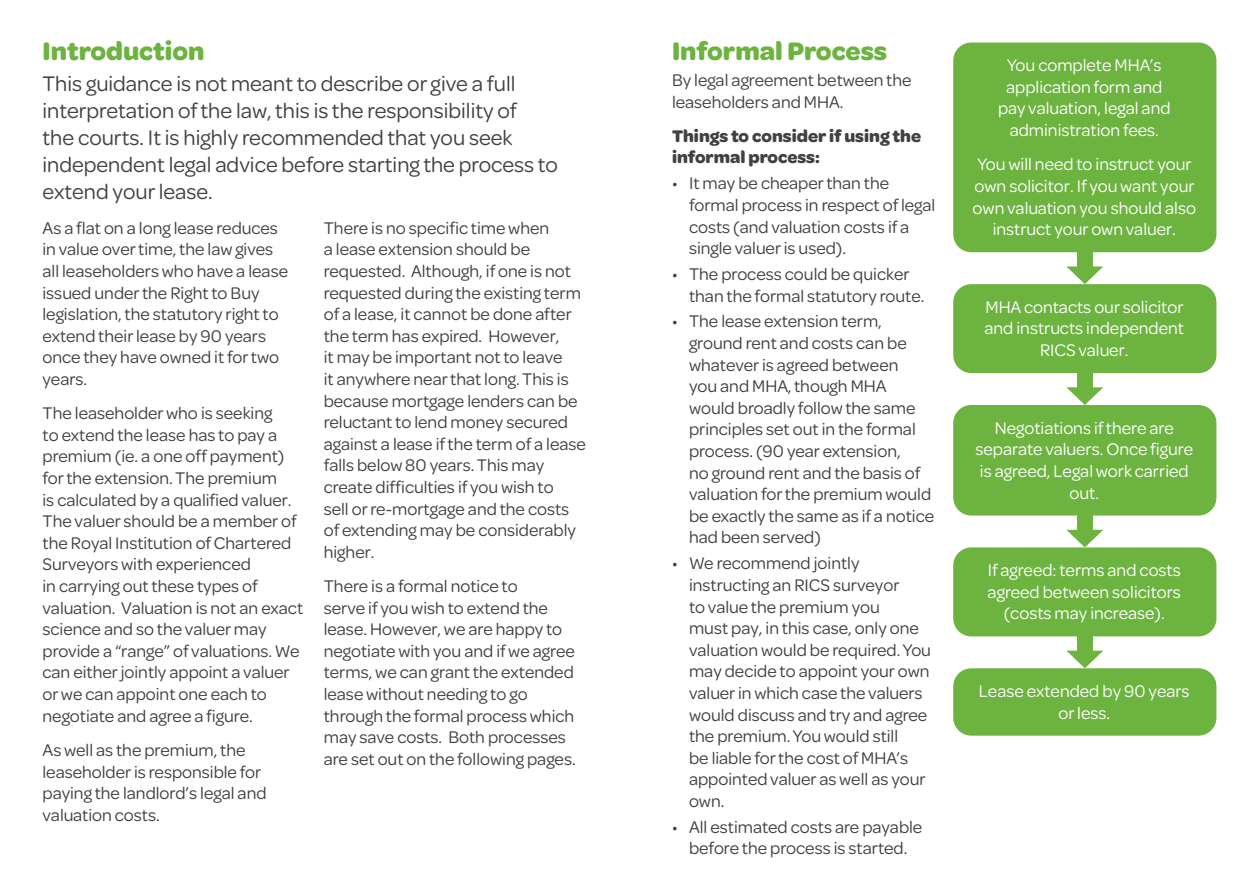
<style>
.page{position:relative;width:1259px;height:893px;background:#fff}
.page>*{position:absolute;margin:0;border:0;box-sizing:border-box;transform-origin:0 0}
.t1{font:700 27px "Omnes";color:#6cb33f}
.t2{font:22.5px/27px "Omnes";color:#414042}
.t3{font:18px/21.6px "Omnes";color:#414042}
.t4{font:18px/21.6px "Omnes";color:#fff;text-align:center}
.t5{font:700 18px/21.6px "Omnes";color:#414042}
</style>
<div class="page">
<div style="left:953px;top:43px;width:263px;height:209px;background:#6cb33f;border-radius:18px"></div>
<div style="left:953px;top:284px;width:263px;height:89px;background:#6cb33f;border-radius:18px"></div>
<div style="left:953px;top:405px;width:263px;height:111px;background:#6cb33f;border-radius:18px"></div>
<div style="left:953px;top:547px;width:263px;height:89px;background:#6cb33f;border-radius:18px"></div>
<div style="left:953px;top:668px;width:263px;height:68px;background:#6cb33f;border-radius:18px"></div>
<div style="left:1077px;top:252px;width:15px;height:18px;background:#6cb33f"></div>
<svg style="left:1066px;top:266px;width:37px;height:18px"></svg>
<div style="left:1077px;top:373px;width:15px;height:18px;background:#6cb33f"></div>
<svg style="left:1066px;top:387px;width:37px;height:18px"></svg>
<div style="left:1077px;top:516px;width:15px;height:17px;background:#6cb33f"></div>
<svg style="left:1066px;top:530px;width:37px;height:17px"></svg>
<div style="left:1077px;top:636px;width:15px;height:18px;background:#6cb33f"></div>
<svg style="left:1067px;top:651px;width:36px;height:17px"></svg>
<p class="t1" style="left:43px;top:32px;width:163px">Introduction</p>
<p class="t2" style="left:43px;top:69px;width:517px">This guidance is not meant to describe or give a full interpretation of the law, this is the responsibility of<br>the courts. It is highly recommended that you seek independent legal advice before starting the process to extend your lease.</p>
<p class="t3" style="left:43px;top:216px;width:247px">As a flat on a long lease reduces in value over time, the law gives all leaseholders who have a lease issued under the Right to Buy legislation, the statutory right to extend their lease by 90 years once they have owned it for two years.</p>
<p class="t3" style="left:43px;top:401px;width:262px">The leaseholder who is seeking<br>to extend the lease has to pay a premium (ie. a one off payment) for the extension. The premium<br>is calculated by a qualified valuer.<br>The valuer should be a member of the Royal Institution of Chartered<br>Surveyors with experienced<br>in carrying out these types of valuation. Valuation is not an exact science and so the valuer may provide a “range” of valuations. We can either jointly appoint a valuer or we can appoint one each to negotiate and agree a figure.</p>
<p class="t3" style="left:43px;top:738px;width:225px">As well as the premium, the leaseholder is responsible for paying the landlord’s legal and valuation costs.</p>
<p class="t3" style="left:324px;top:216px;width:264px">There is no specific time when<br>a lease extension should be requested. Although, if one is not requested during the existing term of a lease, it cannot be done after the term has expired. However,<br>it may be important not to leave<br>it anywhere near that long. This is because mortgage lenders can be reluctant to lend money secured against a lease if the term of a lease falls below 80 years. This may create difficulties if you wish to<br>sell or re-mortgage and the costs of extending may be considerably higher.</p>
<p class="t3" style="left:324px;top:574px;width:253px">There is a formal notice to<br>serve if you wish to extend the lease. However, we are happy to negotiate with you and if we agree terms, we can grant the extended lease without needing to go through the formal process which may save costs. Both processes are set out on the following pages.</p>
<p class="t1" style="left:672px;top:32px;width:217px">Informal Process</p>
<p class="t3" style="left:672px;top:68px;width:241px">By legal agreement between the leaseholders and MHA.</p>
<p class="t5" style="left:672px;top:124px;width:251px">Things to consider if using the informal process:</p>
<p class="t3" style="left:689px;top:172px;width:248px;text-indent:-17px">• It may be cheaper than the formal process in respect of legal costs (and valuation costs if a single valuer is used).</p>
<p class="t3" style="left:689px;top:262px;width:237px;text-indent:-17px">• The process could be quicker than the formal statutory route.</p>
<p class="t3" style="left:689px;top:310px;width:247px;text-indent:-17px">• The lease extension term, ground rent and costs can be whatever is agreed between<br>you and MHA, though MHA would broadly follow the same principles set out in the formal process. (90 year extension,<br>no ground rent and the basis of valuation for the premium would be exactly the same as if a notice had been served)</p>
<p class="t3" style="left:689px;top:551px;width:243px;text-indent:-17px">• We recommend jointly instructing an RICS surveyor<br>to value the premium you<br>must pay, in this case, only one valuation would be required. You may decide to appoint your own valuer in which case the valuers would discuss and try and agree the premium. You would still<br>be liable for the cost of MHA’s appointed valuer as well as your own.</p>
<p class="t3" style="left:672px;top:815px;width:252px;text-align:center">• All estimated costs are payable before the process is started.</p>
<p class="t4" style="left:998px;top:53px;width:174px">You complete MHA’s application form and pay valuation, legal and administration fees.</p>
<p class="t4" style="left:972px;top:153px;width:225px">You will need to instruct your own solicitor. If you want your own valuation you should also instruct your own valuer.</p>
<p class="t4" style="left:984px;top:295px;width:201px">MHA contacts our solicitor and instructs independent<br>RICS valuer.</p>
<p class="t4" style="left:975px;top:416px;width:219px">Negotiations if there are separate valuers. Once figure is agreed, Legal work carried out.</p>
<p class="t4" style="left:987px;top:558px;width:195px">If agreed: terms and costs agreed between solicitors (costs may increase).</p>
<p class="t4" style="left:979px;top:679px;width:212px">Lease extended by 90 years or less.</p>
</div>
